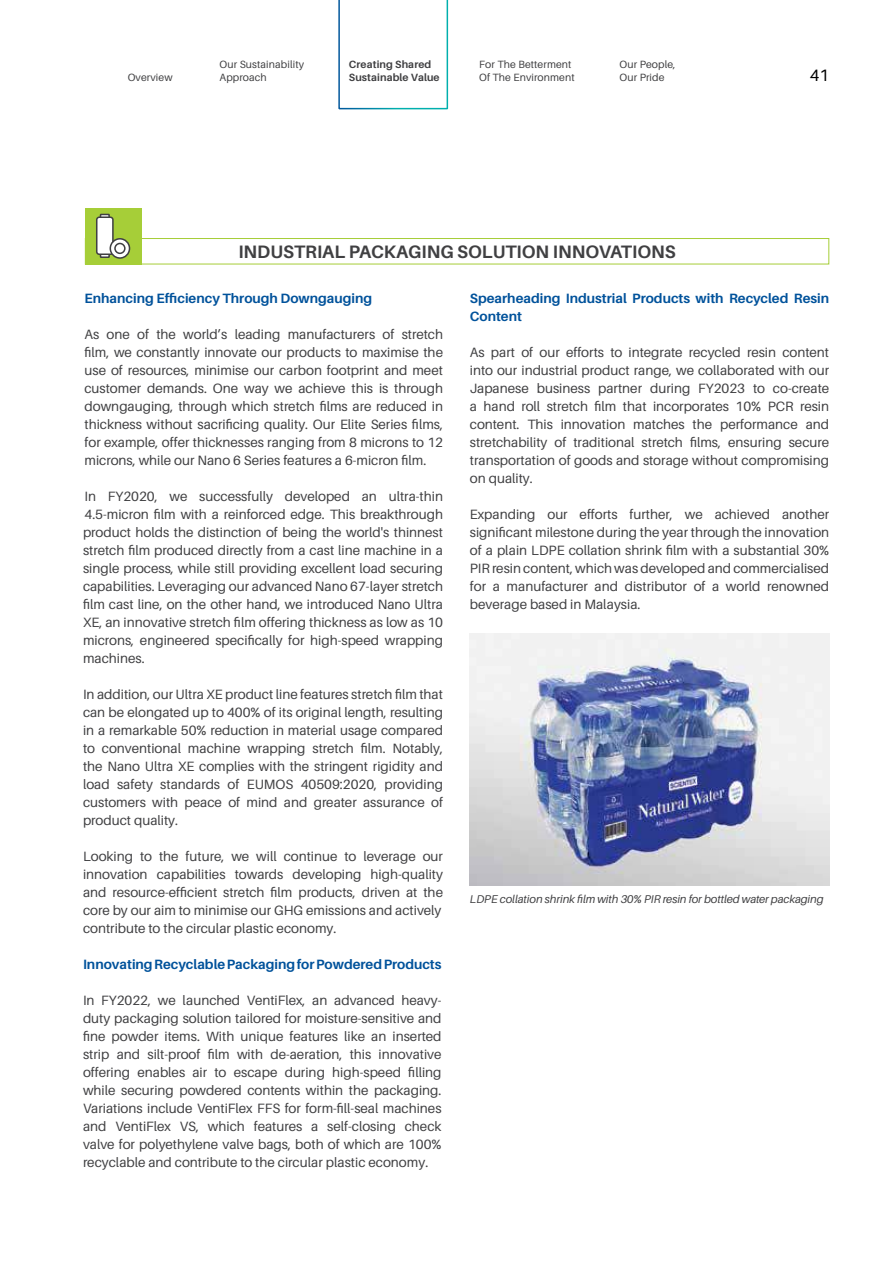
<style>
.page{position:relative;width:893px;height:1263px;background:#fff}
.page>*{position:absolute;margin:0;border:0;box-sizing:border-box;transform-origin:0 0}
.t1{font:700 18px "Aileron";color:#404042}
.t2{font:16.5px "Aileron";color:#000}
.t3{font:13.5px/18px "Aileron";color:#404042;text-align:justify}
.t4{font:700 13.5px/18px "Aileron";color:#00529b}
.t5{font:italic 11.25px "Aileron";letter-spacing:-.005em;color:#404042}
.t6{font:10.5px/13.5px "Aileron";letter-spacing:.01em;color:#404042}
.t7{font:700 10.5px/13.5px "Aileron";letter-spacing:.01em;color:#404042}
</style>
<div class="page">
<svg style="left:338px;top:0;width:110px;height:109px"></svg>
<div style="left:85px;top:238px;width:744px;height:26px;border:1px solid #a6ce38"></div>
<img style="left:470px;top:634px;width:359px;height:252px">
<div style="left:85px;top:208px;width:56px;height:56px;background:#a6ce38"></div>
<svg style="left:99px;top:213px;width:11px;height:3px"></svg>
<svg style="left:99px;top:255px;width:11px;height:3px"></svg>
<div style="left:97px;top:217px;width:16px;height:37px;background:#fff;border-radius:3px"></div>
<div style="left:96px;top:216px;width:18px;height:39px;border:2px solid #404042;border-radius:3px"></div>
<svg style="left:110px;top:239px;width:20px;height:19px"></svg>
<div style="left:110px;top:238px;width:20px;height:21px;border:2px solid #404042;border-radius:50%"></div>
<div style="left:115px;top:243px;width:10px;height:10px;background:#fff;border-radius:50%"></div>
<div style="left:114px;top:243px;width:12px;height:11px;border:2px solid #404042;border-radius:50%"></div>
<p class="t6" style="left:220px;top:58px;width:86px">Our Sustainability<br>Approach</p>
<p class="t6" style="left:479px;top:58px;width:97px">For The Betterment<br>Of The Environment</p>
<p class="t6" style="left:620px;top:58px;width:58px">Our People,<br>Our Pride</p>
<p class="t7" style="left:349px;top:58px;width:92px">Creating Shared<br>Sustainable Value</p>
<p class="t6" style="left:128px;top:71px;width:46px">Overview</p>
<p class="t2" style="left:810px;top:67px;width:21px">41</p>
<h1 class="t1" style="left:238px;top:242px;width:439px">INDUSTRIAL PACKAGING SOLUTION INNOVATIONS</h1>
<p class="t4" style="left:470px;top:289px;width:361px">Spearheading Industrial Products with Recycled Resin<br>Content</p>
<p class="t3" style="left:470px;top:343px;width:361px">As part of our efforts to integrate recycled resin content into our industrial product range, we collaborated with our Japanese business partner during FY2023 to co-create a hand roll stretch film that incorporates 10% PCR resin content. This innovation matches the performance and stretchability of traditional stretch films, ensuring secure transportation of goods and storage without compromising on quality.</p>
<p class="t3" style="left:470px;top:505px;width:361px">Expanding our efforts further, we achieved another significant milestone during the year through the innovation of a plain LDPE collation shrink film with a substantial 30% PIR resin content, which was developed and commercialised for a manufacturer and distributor of a world renowned beverage based in Malaysia.</p>
<p class="t4" style="left:85px;top:289px;width:289px">Enhancing Efficiency Through Downgauging</p>
<p class="t3" style="left:85px;top:325px;width:360px">As one of the world’s leading manufacturers of stretch film, we constantly innovate our products to maximise the use of resources, minimise our carbon footprint and meet customer demands. One way we achieve this is through downgauging, through which stretch films are reduced in thickness without sacrificing quality. Our Elite Series films, for example, offer thicknesses ranging from 8 microns to 12 microns, while our Nano 6 Series features a 6-micron film.</p>
<p class="t3" style="left:83px;top:487px;width:362px">In FY2020, we successfully developed an ultra-thin 4.5-micron film with a reinforced edge. This breakthrough product holds the distinction of being the world's thinnest stretch film produced directly from a cast line machine in a single process, while still providing excellent load securing capabilities. Leveraging our advanced Nano 67-layer stretch film cast line, on the other hand, we introduced Nano Ultra XE, an innovative stretch film offering thickness as low as 10 microns, engineered specifically for high-speed wrapping machines.</p>
<p class="t3" style="left:83px;top:685px;width:362px">In addition, our Ultra XE product line features stretch film that can be elongated up to 400% of its original length, resulting in a remarkable 50% reduction in material usage compared to conventional machine wrapping stretch film. Notably, the Nano Ultra XE complies with the stringent rigidity and load safety standards of EUMOS 40509:2020, providing customers with peace of mind and greater assurance of product quality.</p>
<p class="t3" style="left:83px;top:847px;width:362px">Looking to the future, we will continue to leverage our innovation capabilities towards developing high-quality and resource-efficient stretch film products, driven at the core by our aim to minimise our GHG emissions and actively contribute to the circular plastic economy.</p>
<p class="t4" style="left:83px;top:955px;width:360px">Innovating Recyclable Packaging for Powdered Products</p>
<p class="t3" style="left:83px;top:991px;width:360px">In FY2022, we launched VentiFlex, an advanced heavy&shy;duty packaging solution tailored for moisture-sensitive and fine powder items. With unique features like an inserted strip and silt-proof film with de-aeration, this innovative offering enables air to escape during high-speed filling while securing powdered contents within the packaging.<br>Variations include VentiFlex FFS for form-fill-seal machines and VentiFlex VS, which features a self-closing check valve for polyethylene valve bags, both of which are 100% recyclable and contribute to the circular plastic economy.</p>
<p class="t5" style="left:470px;top:893px;width:355px">LDPE collation shrink film with 30% PIR resin for bottled water packaging</p>
</div>
